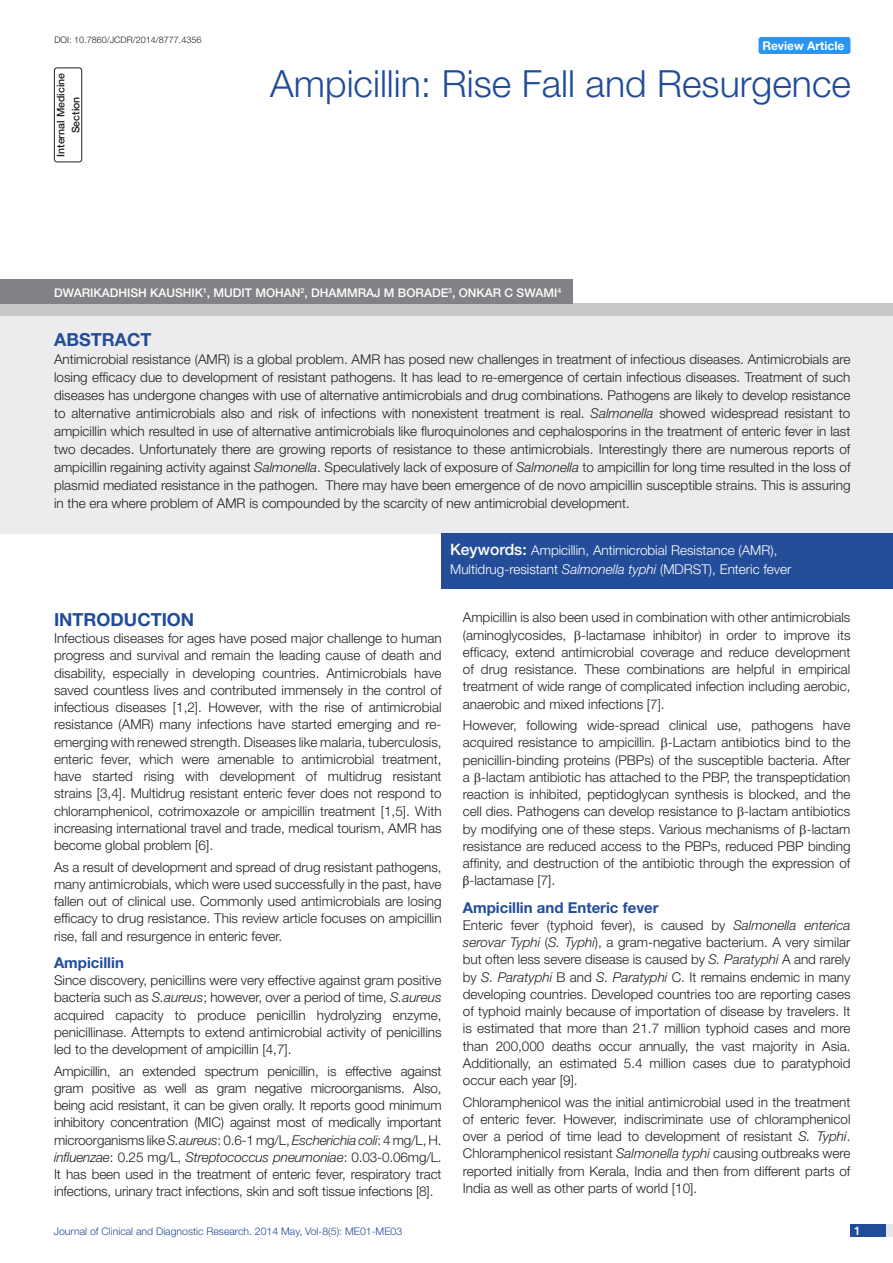
<style>
.page{position:relative;width:893px;height:1263px;background:#fff}
.page>*{position:absolute;margin:0;border:0;box-sizing:border-box;transform-origin:0 0}
.t1{font:300 37.5px "Helvetica Neue";color:#214c99}
.Level_1{font:700 18px "Helvetica Neue";color:#214c99}
.Abstract_head{font:700 18px "Helvetica Neue";color:#214c99}
.Level_1-2{font:700 15px "Helvetica Neue";color:#214c99}
.Body_text{font:300 13.5px/17.2px "Helvetica Neue";color:#231f20;text-align:justify}
.Abstract_text{font:300 13.5px/18px "Helvetica Neue";color:#231f20;text-align:justify}
.t2{font:300 13.5px/18.8px "Helvetica Neue";color:#fff}
.Author{font:500 12px "Helvetica Neue";color:#fff}
.t3{font:700 12px "Helvetica Neue";color:#fff}
.t4{font:300 10.5px "Helvetica Neue";color:#214c99}
.t5{font:500 10.5px/15px "Helvetica Neue";color:#231f20;text-align:center}
.DOI{font:300 9px "Helvetica Neue";color:#231f20}
.s1{color:#244d99}
.s2{font-style:italic}
.s3{font-weight:500;font-size:15.75px}
.s4{font-family:"Sylfaen";font-weight:400}
</style>
<div class="page">
<div style="left:850px;top:1224px;width:43px;height:13px;background:#e6e7e9"></div>
<div style="left:850px;top:1224px;width:35px;height:13px;background:#214c99"></div>
<div style="left:758px;top:37px;width:92px;height:17px;background:#2e95ee;border-radius:3px"></div>
<div style="left:0;top:311px;width:893px;height:223px;background:#ececee"></div>
<div style="left:0;top:304px;width:893px;height:12px;background:#c7c8ca"></div>
<div style="left:442px;top:533px;width:451px;height:56px;background:#244d99"></div>
<div style="left:0;top:279px;width:572px;height:25px;background:#808285"></div>
<div style="left:54px;top:68px;width:28px;height:94px;border:1px solid #231f20;border-radius:3px"></div>
<p class="DOI" style="left:54px;top:35px;width:148px">DOI: 10.7860/JCDR/2014/8777.4356</p>
<p class="t5" style="left:53px;top:157px;width:85px;rotate:-90deg">INTERNAL MEDICINE<br>SECTION</p>
<p class="t3" style="left:762px;top:38px;width:83px">Review Article</p>
<p class="t1" style="left:270px;top:61px;width:582px">Ampicillin: Rise Fall and Resurgence</p>
<p class="Author" style="left:54px;top:286px;width:509px">DWARIKADHISH KAUSHIK<sup>1</sup>, MUDIT MOHAN<sup>2</sup>, DHAMM RAJ M BORADE<sup>3</sup>, ONKAR C SWAMI<sup>4</sup></p>
<p class="Abstract_head" style="left:54px;top:329px;width:98px">ABST<span class="s1">RAC</span>T</p>
<p class="Abstract_text" style="left:54px;top:350px;width:798px">Antimicrobial resistance (AMR) is a global problem. AMR has posed new challenges in treatment of infectious diseases. Antimicrobials are losing efficacy due to development of resistant pathogens. It has lead to re-emergence of certain infectious diseases. Treatment of such diseases has undergone changes with use of alternative antimicrobials and drug combinations. Pathogens are likely to develop resistance to alternative antimicrobials also and risk of infections with nonexistent treatment is real. <span class="s2">Salmonella</span> showed widespread resistant to ampicillin which resulted in use of alternative antimicrobials like fluroquinolones and cephalosporins in the treatment of enteric fever in last two decades. Unfortunately there are growing reports of resistance to these antimicrobials. Interestingly there are numerous reports of ampicillin regaining activity against <span class="s2">Salmonella</span>. Speculatively lack of exposure of <span class="s2">Salmonella</span> to ampicillin for long time resulted in the loss of plasmid mediated resistance in the pathogen. There may have been emergence of de novo ampicillin susceptible strains. This is assuring in the era where problem of AMR is compounded by the scarcity of new antimicrobial development.</p>
<p class="t2" style="left:450px;top:541px;width:343px"><span class="s3">KEYWORDS:</span> Ampicillin, Antimicrobial Resistance (AMR),<br>Multidrug-resistant <span class="s2">Salmonella typhi</span> (MDRST), Enteric fever</p>
<p class="Level_1" style="left:54px;top:608px;width:142px">Introduction</p>
<p class="Body_text" style="left:54px;top:629px;width:389px">Infectious diseases for ages have posed major challenge to human progress and survival and remain the leading cause of death and disability, especially in developing countries. Antimicrobials have saved countless lives and contributed immensely in the control of infectious diseases [1,2]. However, with the rise of antimicrobial resistance (AMR) many infections have started emerging and re&shy;emerging with renewed strength. Diseases like malaria, tuberculosis, enteric fever, which were amenable to antimicrobial treatment, have started rising with development of multidrug resistant strains [3,4]. Multidrug resistant enteric fever does not respond to chloramphenicol, cotrimoxazole or ampicillin treatment [1,5]. With increasing international travel and trade, medical tourism, AMR has become global problem [6].</p>
<p class="Body_text" style="left:54px;top:858px;width:389px">As a result of development and spread of drug resistant pathogens, many antimicrobials, which were used successfully in the past, have fallen out of clinical use. Commonly used antimicrobials are losing efficacy to drug resistance. This review article focuses on ampicillin rise, fall and resurgence in enteric fever.</p>
<p class="Level_1-2" style="left:54px;top:953px;width:71px">Ampicillin</p>
<p class="Body_text" style="left:54px;top:971px;width:389px">Since discovery, penicillins were very effective against gram positive bacteria such as <span class="s2">S.aureus</span>; however, over a period of time, <span class="s2">S.aureus </span>acquired capacity to produce penicillin hydrolyzing enzyme, penicillinase. Attempts to extend antimicrobial activity of penicillins led to the development of ampicillin [4,7].</p>
<p class="Body_text" style="left:54px;top:1062px;width:389px">Ampicillin, an extended spectrum penicillin, is effective against gram positive as well as gram negative microorganisms. Also, being acid resistant, it can be given orally. It reports good minimum inhibitory concentration (MIC) against most of medically important microorganisms like <span class="s2">S.aureus</span>: 0.6-1 mg/L, <span class="s2">Escherichia coli</span>: 4 mg/L, H. <span class="s2">influenzae</span>: 0.25 mg/L, <span class="s2">Streptococcus pneumoniae</span>: 0.03-0.06mg/L.<br>It has been used in the treatment of enteric fever, respiratory tract infections, urinary tract infections, skin and soft tissue infections [8].</p>
<p class="Body_text" style="left:463px;top:609px;width:389px">Ampicillin is also been used in combination with other antimicrobials (aminoglycosides, -lactamase inhibitor) in order to improve its efficacy, extend antimicrobial coverage and reduce development of drug resistance. These combinations are helpful in empirical treatment of wide range of complicated infection including aerobic, anaerobic and mixed infections [7].</p>
<p class="Body_text" style="left:463px;top:716px;width:389px">However, following wide-spread clinical use, pathogens have acquired resistance to ampicillin. -Lactam antibiotics bind to the penicillin-binding proteins (PBPs) of the susceptible bacteria. After a -lactam antibiotic has attached to the PBP, the transpeptidation reaction is inhibited, peptidoglycan synthesis is blocked, and the cell dies. Pathogens can develop resistance to -lactam antibiotics by modifying one of these steps. Various mechanisms of -lactam resistance are reduced access to the PBPs, reduced PBP binding affinity, and destruction of the antibiotic through the expression of <span class="s4">β</span>-lactamase [7].</p>
<p class="Level_1-2" style="left:463px;top:898px;width:197px">Ampicillin and Enteric fever</p>
<p class="Body_text" style="left:463px;top:916px;width:389px">Enteric fever (typhoid fever), is caused by <span class="s2">Salmonella enterica serovar Typhi</span> (<span class="s2">S. Typhi</span>), a gram-negative bacterium. A very similar but often less severe disease is caused by <span class="s2">S. Paratyphi</span> A and rarely by <span class="s2">S. Paratyphi</span> B and <span class="s2">S. Paratyphi</span> C. It remains endemic in many developing countries. Developed countries too are reporting cases of typhoid mainly because of importation of disease by travelers. It is estimated that more than 21.7 million typhoid cases and more than 200,000 deaths occur annually, the vast majority in Asia.<br>Additionally, an estimated 5.4 million cases due to paratyphoid occur each year [9].</p>
<p class="Body_text" style="left:463px;top:1093px;width:389px">Chloramphenicol was the initial antimicrobial used in the treatment of enteric fever. However, indiscriminate use of chloramphenicol over a period of time lead to development of resistant <span class="s2">S. Typhi</span>.<br>Chloramphenicol resistant <span class="s2">Salmonella typhi</span> causing outbreaks were reported initially from Kerala, India and then from different parts of India as well as other parts of world [10].</p>
<p class="t4" style="left:54px;top:1225px;width:350px">Journal of Clinical and Diagnostic Research. 2014 May, Vol-8(5): ME01-ME03</p>
<p class="Author" style="left:854px;top:1223px;width:8px">1</p>
</div>
